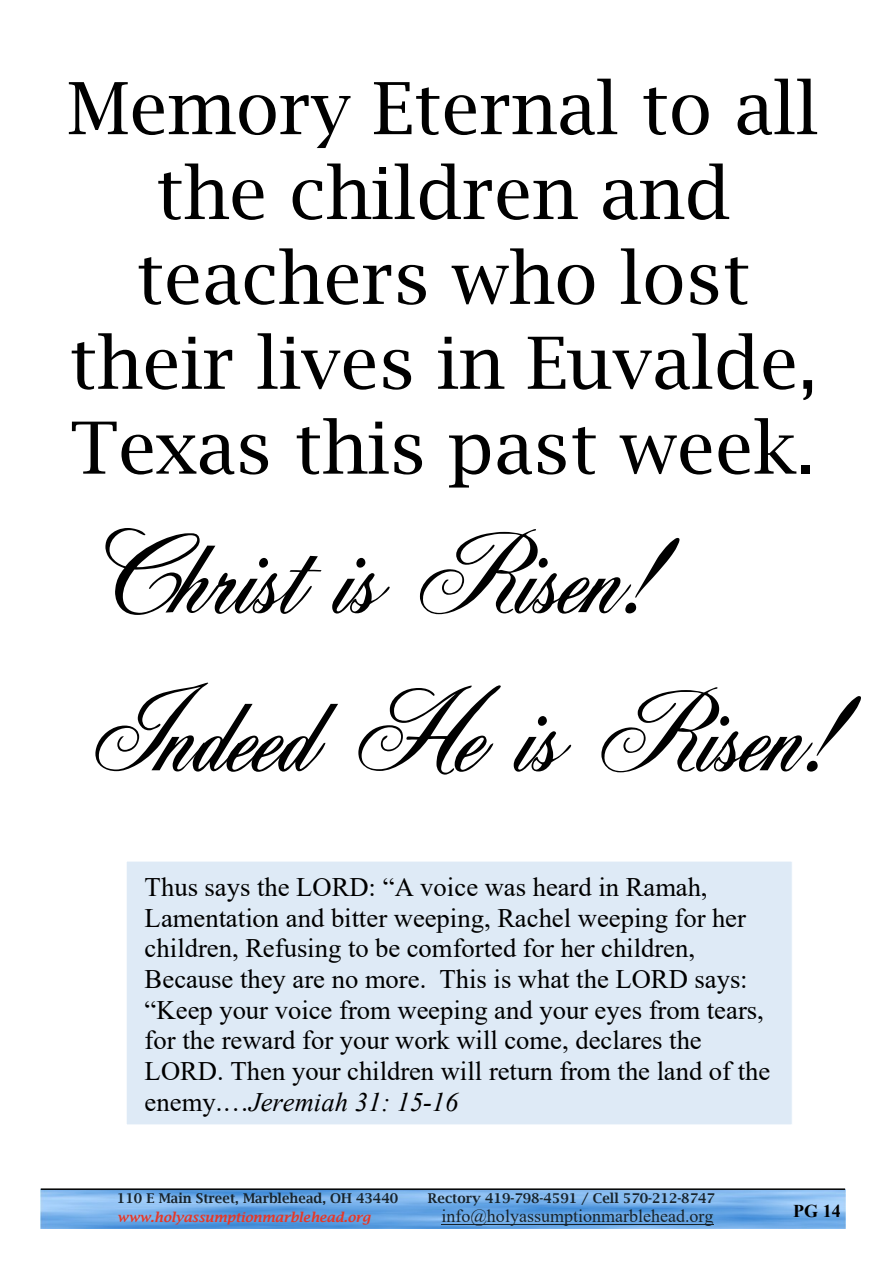
<style>
.page{position:relative;width:893px;height:1263px;background:#fff}
.page>*{position:absolute;margin:0;border:0;box-sizing:border-box;transform-origin:0 0}
.t1{font:108px/158.1px "Ancestory SF";color:#000}
.t2{font:72px/84.9px "Lucida Bright";color:#000;text-align:center}
.t3{font:26.7px/30.8px "Times New Roman";color:#000}
.t4{font:18px "Times New Roman";color:#17232b}
.t5{font:700 18px "Times New Roman";color:#000}
.t6{font:600 13.5px "Lucida Bright";color:#17232b}
.t7{font:italic 600 13.5px "Lucida Bright";color:#e63726}
.s1{font-style:italic}
</style>
<div class="page">
<img style="left:41px;top:1190px;width:804px;height:38px">
<hr style="left:41px;top:1188px;width:804px;height:2px;background:#000">
<hr style="left:441px;top:1223px;width:273px;height:1px;background:#17232b">
<div style="left:126px;top:861px;width:666px;height:264px;background:#deeaf6"></div>
<div style="left:126px;top:860px;width:667px;height:265px;border:1px solid #fff"></div>
<h2 class="t2" style="left:67px;top:71px;width:753px">Memory Eternal to all the children and teachers who lost their lives in Euvalde,<br>Texas this past week.</h2>
<h1 class="t1" style="left:61px;top:499px;width:765px">Christ is Risen!<br>Indeed He is Risen!</h1>
<p class="t3" style="left:145px;top:874px;width:627px">Thus says the LORD: “A voice was heard in Ramah, Lamentation and bitter weeping, Rachel weeping for her children, Refusing to be comforted for her children, Because they are no more. This is what the LORD says: “Keep your voice from weeping and your eyes from tears, for the reward for your work will come, declares the LORD. Then your children will return from the land of the enemy.…<span class="s1">Jeremiah 31: 15-16</span></p>
<p class="t6" style="left:117px;top:1192px;width:283px">110 E Main Street, Marblehead, OH 43440</p>
<p class="t6" style="left:428px;top:1192px;width:289px">Rectory 419-798-4591 / Cell 570-212-8747</p>
<p class="t7" style="left:117px;top:1212px;width:255px">www.holyassumptionmarblehead.org</p>
<p class="t4" style="left:441px;top:1209px;width:274px">info@holyassumptionmarblehead.org</p>
<p class="t5" style="left:793px;top:1204px;width:49px">PG 14</p>
</div>
